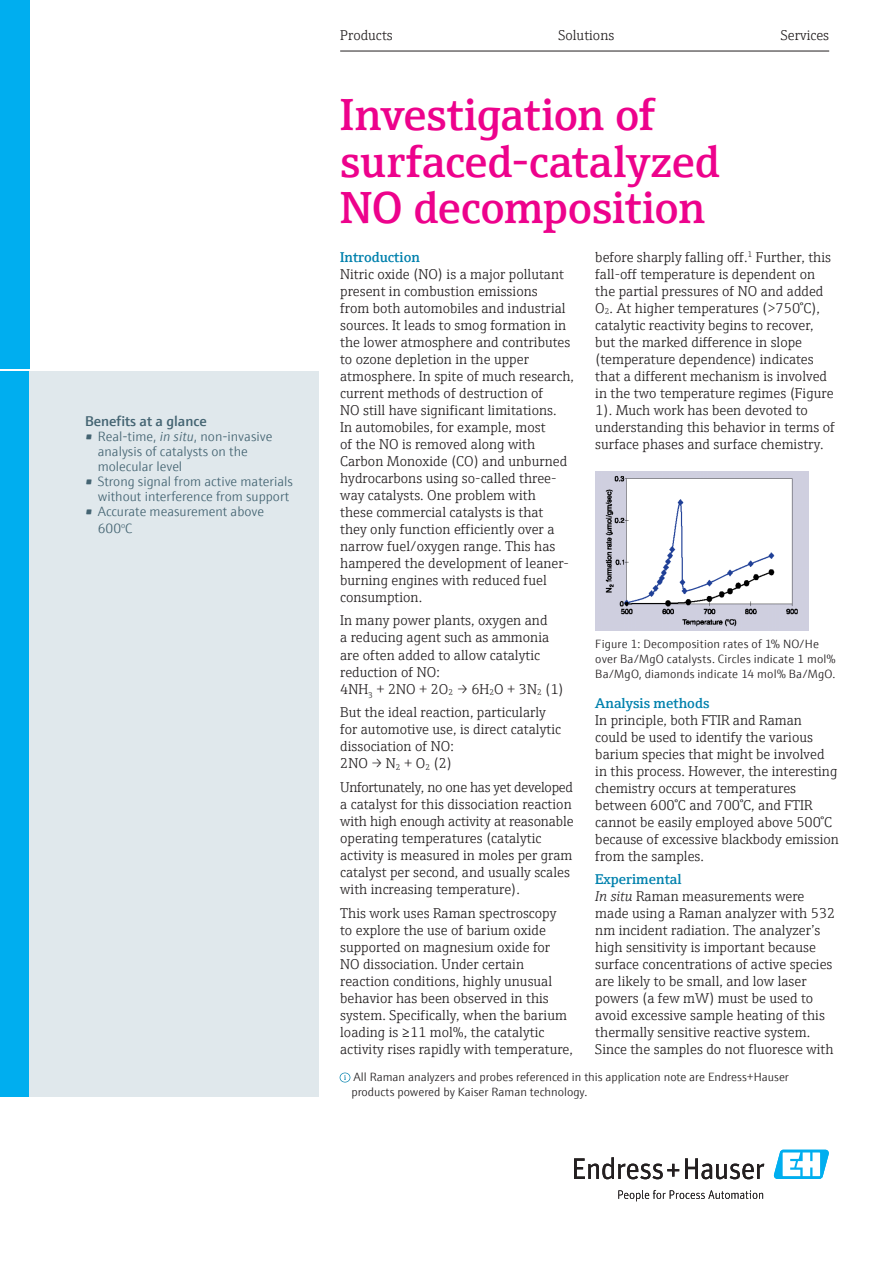
<style>
.page{position:relative;width:893px;height:1263px;background:#fff}
.page>*{position:absolute;margin:0;border:0;box-sizing:border-box;transform-origin:0 0}
.Title_Headline{font:600 45px/46.5px "E+H Serif";letter-spacing:-.005em;color:#ed028c}
.Copy_Default{font:300 14.25px/17px "E+H Serif";color:#231f20}
.Copy_Accent__Strg_Sh{font:600 14.25px "E+H Serif";color:#0081ad}
.Title_Topline{font:300 14.25px "E+H Serif";color:#231f20}
.Infobox_Accent__Strg{font:600 14.25px "E+H Sans";color:#446472}
.t1{font:300 13.5px/15px "E+H Sans";color:#446472}
.Copyright{font:300 12px/15px "E+H Sans";color:#231f20}
.Legend{font:300 12px/15px "E+H Sans";letter-spacing:.015em;color:#231f20}
.s1{font-style:italic}
.s2{font-weight:400}
</style>
<div class="page">
<hr style="left:340px;top:51px;width:489px;height:1px;background:#231f20">
<div style="left:0;top:0;width:30px;height:369px;background:#00aeef"></div>
<svg style="left:574px;top:1157px;width:105px;height:22px"></svg>
<svg style="left:685px;top:1158px;width:79px;height:21px"></svg>
<svg style="left:618px;top:1190px;width:145px;height:11px"></svg>
<svg style="left:773px;top:1150px;width:56px;height:29px"></svg>
<div style="left:0;top:371px;width:30px;height:725px;background:#00aeef"></div>
<img style="left:595px;top:471px;width:213px;height:159px">
<div style="left:30px;top:371px;width:289px;height:725px;background:#e0e8ec"></div>
<svg style="left:340px;top:1072px;width:10px;height:11px"></svg>
<p class="Infobox_Accent__Strg" style="left:85px;top:410px;width:123px">Benefits at a glance</p>
<p class="t1" style="left:98px;top:427px;width:176px;text-indent:-13px">• Real-time, <span class="s1">in situ</span>, non-invasive analysis of catalysts on the molecular level</p>
<p class="t1" style="left:85px;top:472px;width:209px;text-align:right">• Strong signal from active materials without interference from support</p>
<p class="t1" style="left:98px;top:501px;width:168px;line-height:17px;text-indent:-13px">• Accurate measurement above<br>600<sup>o</sup>C</p>
<p class="Title_Topline" style="left:340px;top:24px;width:54px">Products</p>
<p class="Title_Topline" style="left:558px;top:24px;width:57px">Solutions</p>
<p class="Title_Topline" style="left:781px;top:24px;width:50px">Services</p>
<p class="Title_Headline" style="left:340px;top:88px;width:381px">Investigation of surfaced-catalyzed<br>NO decomposition</p>
<p class="Copy_Accent__Strg_Sh" style="left:340px;top:246px;width:81px">Introduction</p>
<p class="Copy_Default" style="left:340px;top:264px;width:235px">Nitric oxide (NO) is a major pollutant present in combustion emissions<br>from both automobiles and industrial sources. It leads to smog formation in the lower atmosphere and contributes to ozone depletion in the upper atmosphere. In spite of much research, current methods of destruction of<br>NO still have significant limitations.<br>In automobiles, for example, most<br>of the NO is removed along with Carbon Monoxide (CO) and unburned hydrocarbons using so-called three&shy;way catalysts. One problem with<br>these commercial catalysts is that<br>they only function efficiently over a narrow fuel/oxygen range. This has hampered the development of leaner&shy;burning engines with reduced fuel consumption.</p>
<p class="Copy_Default" style="left:340px;top:611px;width:225px">In many power plants, oxygen and<br>a reducing agent such as ammonia are often added to allow catalytic reduction of NO:<br>4NH<sub>3</sub> + 2NO + 2O<sub>2</sub> → 6H<sub>2</sub>O + 3N<sub>2</sub> (1)</p>
<p class="Copy_Default" style="left:340px;top:703px;width:222px">But the ideal reaction, particularly for automotive use, is direct catalytic dissociation of NO:<br>2NO → N<sub>2</sub> + O<sub>2</sub> (2)</p>
<p class="Copy_Default" style="left:340px;top:778px;width:235px">Unfortunately, no one has yet developed a catalyst for this dissociation reaction with high enough activity at reasonable operating temperatures (catalytic activity is measured in moles per gram catalyst per second, and usually scales with increasing temperature).</p>
<p class="Copy_Default" style="left:340px;top:903px;width:234px">This work uses Raman spectroscopy<br>to explore the use of barium oxide supported on magnesium oxide for NO dissociation. Under certain reaction conditions, highly unusual behavior has been observed in this system. Specifically, when the barium loading is <span class="s2">≥</span>11 mol%, the catalytic activity rises rapidly with temperature,</p>
<p class="Copy_Default" style="left:595px;top:247px;width:241px">before sharply falling off.<sup>1</sup> Further, this fall-off temperature is dependent on the partial pressures of NO and added O<sub>2</sub>. At higher temperatures (&gt;750°C), catalytic reactivity begins to recover, but the marked difference in slope (temperature dependence) indicates that a different mechanism is involved in the two temperature regimes (Figure 1). Much work has been devoted to understanding this behavior in terms of surface phases and surface chemistry.</p>
<p class="Legend" style="left:595px;top:635px;width:242px">Figure 1: Decomposition rates of 1% NO/He over Ba/MgO catalysts. Circles indicate 1 mol%<br>Ba/MgO, diamonds indicate 14 mol% Ba/MgO.</p>
<p class="Copy_Accent__Strg_Sh" style="left:595px;top:692px;width:116px">Analysis methods</p>
<p class="Copy_Default" style="left:595px;top:710px;width:245px">In principle, both FTIR and Raman<br>could be used to identify the various barium species that might be involved in this process. However, the interesting chemistry occurs at temperatures between 600°C and 700°C, and FTIR cannot be easily employed above 500°C because of excessive blackbody emission from the samples.</p>
<p class="Copy_Accent__Strg_Sh" style="left:595px;top:868px;width:88px">Experimental</p>
<p class="Copy_Default" style="left:595px;top:887px;width:242px"><span class="s1">In situ</span> Raman measurements were made using a Raman analyzer with 532 nm incident radiation. The analyzer’s high sensitivity is important because surface concentrations of active species are likely to be small, and low laser powers (a few mW) must be used to avoid excessive sample heating of this thermally sensitive reactive system.<br>Since the samples do not fluoresce with</p>
<p class="Copyright" style="left:351px;top:1068px;width:439px">All Raman analyzers and probes referenced in this application note are Endress+Hauser products powered by Kaiser Raman technology.</p>
</div>
